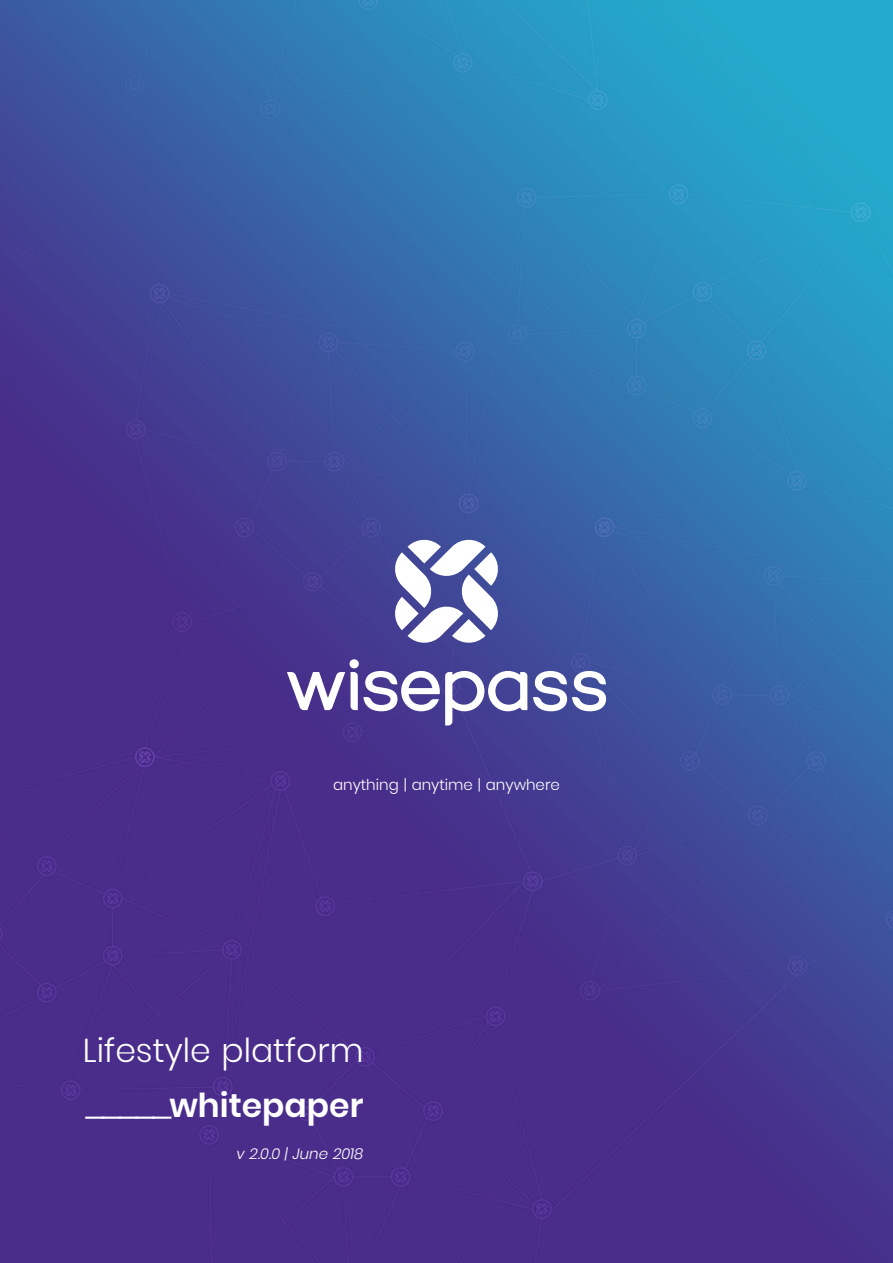
<style>
.page{position:relative;width:893px;height:1263px;background:#fff}
.page>*{position:absolute;margin:0;border:0;box-sizing:border-box;transform-origin:0 0}
.t1{font:300 33px "Poppins";color:#fff}
.t2{font:600 33px "Poppins";color:#fff}
.t3{font:300 15px "Poppins";color:#fff}
.t4{font:italic 300 15px "Poppins";color:#fff}
.s1{font-family:"Arial";font-weight:400}
</style>
<div class="page">
<img style="left:0;top:0;width:893px;height:1263px">
<svg style="left:393px;top:537px;width:107px;height:108px"></svg>
<div style="left:349px;top:659px;width:10px;height:9px;background:#fff;border-radius:50%"></div>
<svg style="left:287px;top:672px;width:58px;height:38px"></svg>
<svg style="left:533px;top:671px;width:73px;height:40px"></svg>
<svg style="left:351px;top:671px;width:176px;height:54px"></svg>
<p class="t3" style="left:333px;top:776px;width:228px">anything | anytime | anywhere</p>
<p class="t1" style="left:83px;top:1031px;width:282px">Lifestyle platform</p>
<p class="t2" style="left:86px;top:1086px;width:279px"><span class="s1">_____</span>whitepaper</p>
<p class="t4" style="left:236px;top:1145px;width:128px">v 2.0.0 | June 2018</p>
</div>
